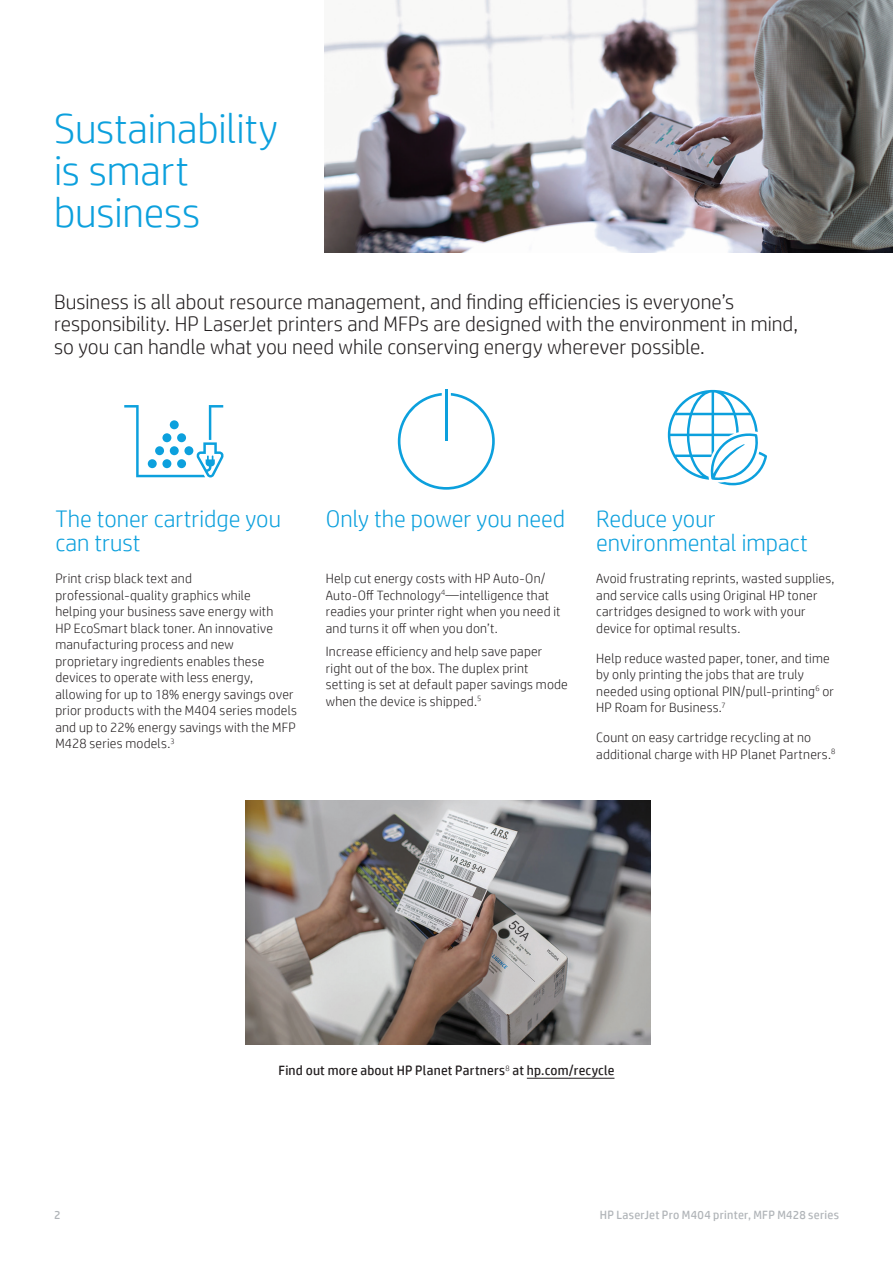
<style>
.page{position:relative;width:893px;height:1263px;background:#fff}
.page>*{position:absolute;margin:0;border:0;box-sizing:border-box;transform-origin:0 0}
.Document_type_12_14{font:300 42px/42px "HP Simplified";letter-spacing:-.005em;color:#0ca0dd}
.t1{font:300 24px/24px "HP Simplified";color:#0ca0dd}
.Document_type_12_14-2{font:300 21px/22.5px "HP Simplified";color:#231f20}
.t2{font:300 13.5px/16.5px "HP Simplified";letter-spacing:.015em;color:#231f20}
.Body{font:13.5px "HP Simplified";letter-spacing:.015em;color:#231f20}
.t3{font:12px "HP Simplified";letter-spacing:.02em;color:#b0b4b8}
</style>
<div class="page">
<svg style="left:124px;top:405px;width:100px;height:72px"></svg>
<img style="left:325px;top:0;width:568px;height:252px">
<svg style="left:398px;top:393px;width:97px;height:97px"></svg>
<hr style="left:445px;top:389px;width:3px;height:52px;background:#0ca0dd">
<img style="left:245px;top:801px;width:405px;height:244px">
<svg style="left:668px;top:390px;width:99px;height:95px"></svg>
<hr style="left:527px;top:1078px;width:87px;height:1px;background:#231f20">
<p class="Document_type_12_14" style="left:54px;top:106px;width:225px">Sustainability is smart business</p>
<p class="Document_type_12_14-2" style="left:54px;top:290px;width:746px">Business is all about resource management, and finding efficiencies is everyone’s responsibility. HP LaserJet printers and MFPs are designed with the environment in mind, so you can handle what you need while conserving energy wherever possible.</p>
<p class="t1" style="left:55px;top:506px;width:227px">The toner cartridge you can trust</p>
<p class="t2" style="left:55px;top:570px;width:243px">Print crisp black text and professional-quality graphics while<br>helping your business save energy with<br>HP EcoSmart black toner. An innovative manufacturing process and new proprietary ingredients enables these devices to operate with less energy, allowing for up to 18% energy savings over prior products with the M404 series models and up to 22% energy savings with the MFP M428 series models.<sup>3</sup></p>
<p class="t1" style="left:326px;top:506px;width:241px">Only the power you need</p>
<p class="t2" style="left:326px;top:570px;width:236px">Help cut energy costs with HP Auto-On/ Auto-Off Technology<sup>4</sup>—intelligence that readies your printer right when you need it and turns it off when you don’t.</p>
<p class="t2" style="left:326px;top:643px;width:244px">Increase efficiency and help save paper right out of the box. The duplex print setting is set at default paper savings mode when the device is shipped.<sup>5</sup></p>
<p class="t1" style="left:596px;top:506px;width:213px">Reduce your environmental impact</p>
<p class="t2" style="left:596px;top:570px;width:240px">Avoid frustrating reprints, wasted supplies, and service calls using Original HP toner cartridges designed to work with your device for optimal results.</p>
<p class="t2" style="left:596px;top:649px;width:239px">Help reduce wasted paper, toner, and time by only printing the jobs that are truly needed using optional PIN/pull-printing<sup>6</sup> or HP Roam for Business.<sup>7</sup></p>
<p class="t2" style="left:596px;top:729px;width:241px">Count on easy cartridge recycling at no additional charge with HP Planet Partners.<sup>8</sup></p>
<p class="Body" style="left:278px;top:1062px;width:337px">Find out more about HP Planet Partners<sup>8</sup> at hp.com/recycle</p>
<p class="t3" style="left:54px;top:1207px;width:8px">2</p>
<p class="t3" style="left:600px;top:1207px;width:241px">HP LaserJet Pro M404 printer, MFP M428 series</p>
</div>
